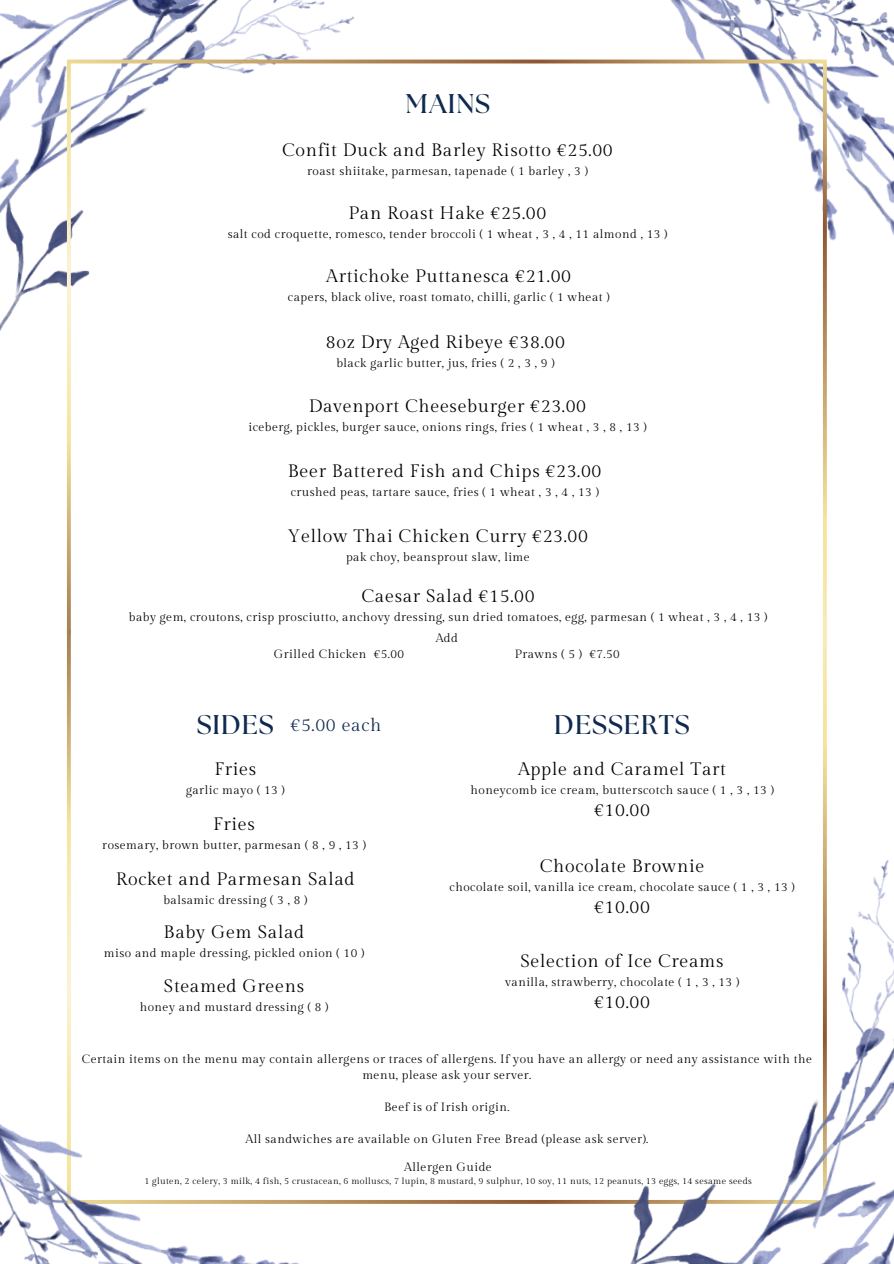
<style>
.page{position:relative;width:894px;height:1264px;background:#fff}
.page>*{position:absolute;margin:0;border:0;box-sizing:border-box;transform-origin:0 0}
.t1{font:700 27px "The Seasons";letter-spacing:.035em;color:#0f2a4e}
.t2{font:18px "Gilda Display";letter-spacing:.035em;color:#000}
.t3{font:18px "Gilda Display";letter-spacing:.035em;color:#0f2a4e}
.t4{font:12px/16px "Gilda Display";letter-spacing:.035em;color:#000;text-align:center}
.t5{font:9px "Gilda Display";letter-spacing:.035em;color:#000}
</style>
<div class="page">
<img style="left:0;top:0;width:893px;height:504px">
<svg style="left:67px;top:60px;width:759px;height:573px"></svg>
<img style="left:0;top:731px;width:893px;height:532px">
<h3 class="t1" style="left:406px;top:92px;width:86px">MAINS</h3>
<p class="t2" style="left:282px;top:140px;width:332px">Confit Duck and Barley Risotto €25.00</p>
<p class="t4" style="left:307px;top:163px;width:282px">roast shiitake, parmesan, tapenade ( 1 barley , 3 )</p>
<h3 class="t2" style="left:348px;top:203px;width:199px">Pan Roast Hake €25.00</h3>
<h3 class="t4" style="left:227px;top:226px;width:441px">salt cod croquette, romesco, tender broccoli ( 1 wheat , 3 , 4 , 11 almond , 13 )</h3>
<h3 class="t2" style="left:326px;top:265px;width:246px">Artichoke Puttanesca €21.00</h3>
<h3 class="t4" style="left:288px;top:289px;width:323px">capers, black olive, roast tomato, chilli, garlic ( 1 wheat )</h3>
<h3 class="t2" style="left:326px;top:332px;width:240px">8oz Dry Aged Ribeye €38.00</h3>
<h3 class="t4" style="left:336px;top:355px;width:219px">black garlic butter, jus, fries ( 2 , 3 , 9 )</h3>
<h3 class="t2" style="left:308px;top:396px;width:279px">Davenport Cheeseburger €23.00</h3>
<h3 class="t4" style="left:248px;top:419px;width:399px">iceberg, pickles, burger sauce, onions rings, fries ( 1 wheat , 3 , 8 , 13 )</h3>
<h2 class="t2" style="left:288px;top:460px;width:315px">Beer Battered Fish and Chips €23.00</h2>
<h2 class="t4" style="left:291px;top:484px;width:309px">crushed peas, tartare sauce, fries ( 1 wheat , 3 , 4 , 13 )</h2>
<h3 class="t2" style="left:287px;top:525px;width:302px">Yellow Thai Chicken Curry €23.00</h3>
<h3 class="t4" style="left:346px;top:549px;width:185px">pak choy, beansprout slaw, lime</h3>
<p class="t2" style="left:361px;top:586px;width:174px">Caesar Salad €15.00</p>
<p class="t4" style="left:129px;top:609px;width:639px">baby gem, croutons, crisp prosciutto, anchovy dressing, sun dried tomatoes, egg, parmesan ( 1 wheat , 3 , 4 , 13 )</p>
<h3 class="t4" style="left:435px;top:630px;width:24px">Add</h3>
<h3 class="t4" style="left:274px;top:646px;width:131px">Grilled Chicken €5.00</h3>
<h3 class="t4" style="left:514px;top:646px;width:69px">Prawns ( 5 )</h3>
<h3 class="t4" style="left:589px;top:646px;width:32px">€7.50</h3>
<p class="t1" style="left:197px;top:712px;width:79px">SIDES</p>
<h3 class="t3" style="left:290px;top:715px;width:92px">€5.00 each</h3>
<h3 class="t2" style="left:214px;top:758px;width:43px">Fries</h3>
<h3 class="t4" style="left:186px;top:782px;width:100px">garlic mayo ( 13 )</h3>
<h3 class="t2" style="left:213px;top:813px;width:43px">Fries</h3>
<h3 class="t4" style="left:102px;top:837px;width:265px">rosemary, brown butter, parmesan ( 8 , 9 , 13 )</h3>
<h3 class="t2" style="left:116px;top:868px;width:240px">Rocket and Parmesan Salad</h3>
<h3 class="t4" style="left:163px;top:892px;width:145px">balsamic dressing ( 3 , 8 )</h3>
<h3 class="t2" style="left:164px;top:921px;width:142px">Baby Gem Salad</h3>
<h3 class="t4" style="left:104px;top:945px;width:262px">miso and maple dressing, pickled onion ( 10 )</h3>
<h2 class="t2" style="left:164px;top:975px;width:142px">Steamed Greens</h2>
<h2 class="t4" style="left:140px;top:999px;width:190px">honey and mustard dressing ( 8 )</h2>
<h3 class="t1" style="left:554px;top:712px;width:137px">DESSERTS</h3>
<h1 class="t2" style="left:518px;top:758px;width:209px">Apple and Caramel Tart</h1>
<h1 class="t4" style="left:470px;top:782px;width:304px">honeycomb ice cream, butterscotch sauce ( 1 , 3 , 13 )</h1>
<h1 class="t2" style="left:594px;top:799px;width:57px">€10.00</h1>
<h2 class="t2" style="left:539px;top:855px;width:166px">Chocolate Brownie</h2>
<h2 class="t4" style="left:449px;top:879px;width:346px">chocolate soil, vanilla ice cream, chocolate sauce ( 1 , 3 , 13 )</h2>
<h2 class="t2" style="left:594px;top:896px;width:57px">€10.00</h2>
<h1 class="t2" style="left:520px;top:951px;width:204px">Selection of Ice Creams</h1>
<h1 class="t4" style="left:505px;top:974px;width:235px">vanilla, strawberry, chocolate ( 1 , 3 , 13 )</h1>
<h1 class="t2" style="left:594px;top:992px;width:57px">€10.00</h1>
<h3 class="t4" style="left:82px;top:1051px;width:731px">Certain items on the menu may contain allergens or traces of allergens. If you have an allergy or need any assistance with the menu, please ask your server.</h3>
<h3 class="t4" style="left:384px;top:1099px;width:127px">Beef is of Irish origin.</h3>
<h3 class="t4" style="left:245px;top:1131px;width:404px">All sandwiches are available on Gluten Free Bread (please ask server).</h3>
<h1 class="t4" style="left:404px;top:1159px;width:89px">Allergen Guide</h1>
<h3 class="t5" style="left:144px;top:1176px;width:608px">1 gluten, 2 celery, 3 milk, 4 fish, 5 crustacean, 6 molluscs, 7 lupin, 8 mustard, 9 sulphur, 10 soy, 11 nuts, 12 peanuts, 13 eggs, 14 sesame seeds</h3>
</div>
